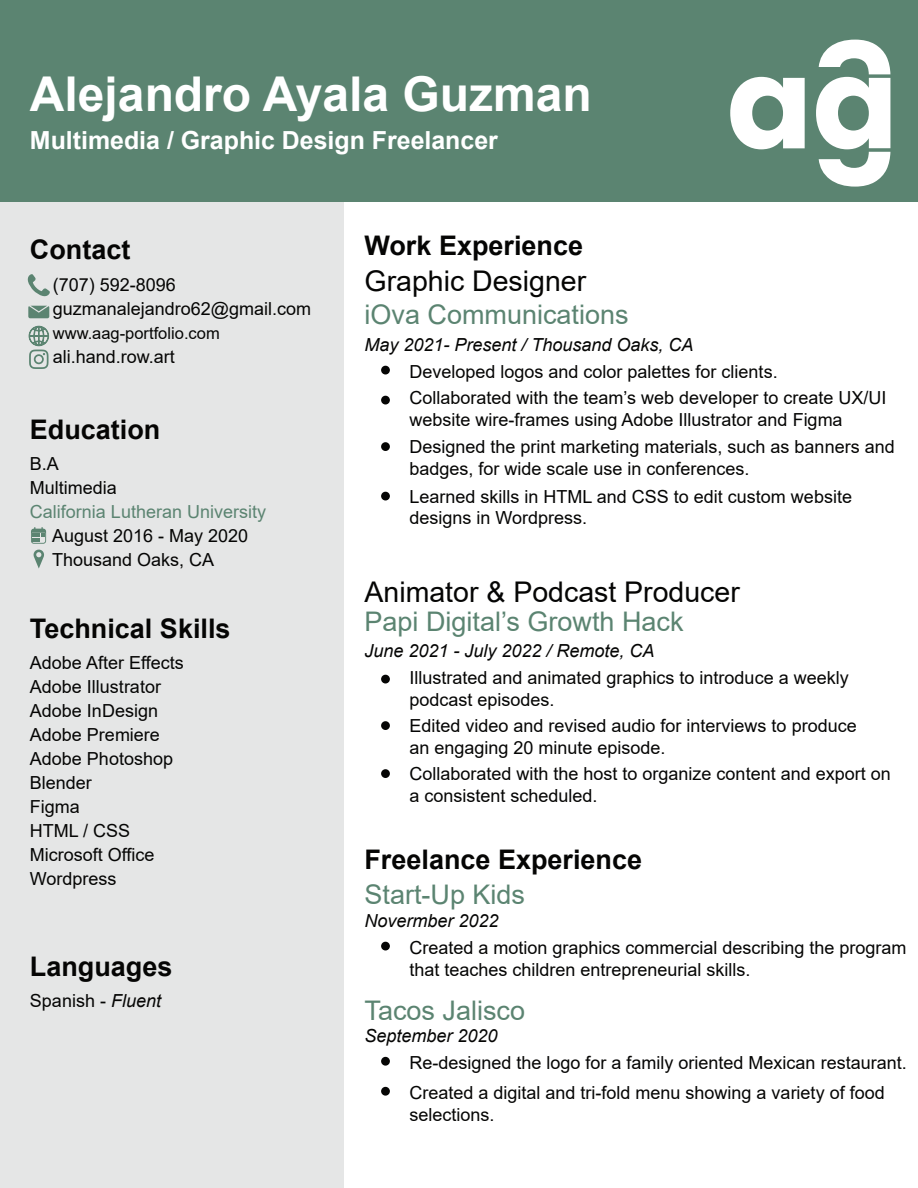
<style>
.page{position:relative;width:918px;height:1188px;background:#fff}
.page>*{position:absolute;margin:0;border:0;box-sizing:border-box;transform-origin:0 0}
.t1{font:700 48px "Arial";color:#fff}
.t2{font:28.5px "Arial";color:#050504}
.t3{font:700 27px "Arial";color:#050504}
.t4{font:27px "Arial";color:#5b8471}
.t5{font:700 24.9px "Arial";color:#fff}
.t6{font:18px/24px "Arial";color:#050504}
.t7{font:italic 18px "Arial";color:#050504}
.t8{font:18px "Arial";color:#5b8471}
.t9{font:16.5px "Arial";color:#050504}
.s1{font-style:italic}
</style>
<div class="page">
<div style="left:0;top:197px;width:344px;height:991px;background:#e5e6e6"></div>
<div style="left:0;top:0;width:918px;height:202px;background:#5b8471"></div>
<svg style="left:28px;top:306px;width:21px;height:12px"></svg>
<svg style="left:27px;top:274px;width:23px;height:23px"></svg>
<svg style="left:31px;top:527px;width:15px;height:42px"></svg>
<svg style="left:28px;top:325px;width:21px;height:44px"></svg>
<div style="left:381px;top:366px;width:9px;height:8px;background:#050504;border-radius:50%"></div>
<div style="left:381px;top:396px;width:9px;height:8px;background:#050504;border-radius:50%"></div>
<div style="left:381px;top:442px;width:9px;height:9px;background:#050504;border-radius:50%"></div>
<div style="left:381px;top:492px;width:9px;height:8px;background:#050504;border-radius:50%"></div>
<div style="left:381px;top:942px;width:9px;height:8px;background:#050504;border-radius:50%"></div>
<div style="left:381px;top:1057px;width:9px;height:9px;background:#050504;border-radius:50%"></div>
<div style="left:381px;top:1087px;width:9px;height:9px;background:#050504;border-radius:50%"></div>
<div style="left:381px;top:675px;width:9px;height:8px;background:#050504;border-radius:50%"></div>
<div style="left:381px;top:769px;width:9px;height:9px;background:#050504;border-radius:50%"></div>
<div style="left:381px;top:721px;width:9px;height:9px;background:#050504;border-radius:50%"></div>
<svg style="left:730px;top:77px;width:75px;height:72px"></svg>
<svg style="left:816px;top:40px;width:74px;height:147px"></svg>
<h1 class="t1" style="left:30px;top:61px;width:563px">Alejandro Ayala Guzman</h1>
<h3 class="t5" style="left:30px;top:123px;width:469px">Multimedia / Graphic Design Freelancer</h3>
<h3 class="t3" style="left:30px;top:230px;width:102px">Contact</h3>
<p class="t6" style="left:53px;top:273px;width:260px">(707) 592-8096 guzmanalejandro62@gmail.com</p>
<p class="t9" style="left:53px;top:322px;width:168px">www.aag-portfolio.com</p>
<p class="t6" style="left:53px;top:345px;width:124px">ali.hand.row.art</p>
<h3 class="t3" style="left:30px;top:410px;width:132px">Education</h3>
<p class="t6" style="left:30px;top:451px;width:89px">B.A<br>Multimedia</p>
<p class="t8" style="left:30px;top:499px;width:238px">California Lutheran University</p>
<p class="t6" style="left:52px;top:523px;width:198px">August 2016 - May 2020<br>Thousand Oaks, CA</p>
<h3 class="t3" style="left:30px;top:609px;width:202px">Technical Skills</h3>
<p class="t6" style="left:30px;top:651px;width:155px">Adobe After Effects<br>Adobe Illustrator<br>Adobe InDesign<br>Adobe Premiere<br>Adobe Photoshop<br>Blender<br>Figma<br>HTML / CSS<br>Microsoft Office<br>Wordpress</p>
<h3 class="t3" style="left:30px;top:947px;width:144px">Languages</h3>
<p class="t6" style="left:30px;top:988px;width:133px">Spanish - <span class="s1">Fluent</span></p>
<h3 class="t3" style="left:364px;top:227px;width:220px">Work Experience</h3>
<h2 class="t2" style="left:364px;top:261px;width:223px">Graphic Designer</h2>
<h3 class="t4" style="left:364px;top:296px;width:266px">iOva Communications</h3>
<p class="t7" style="left:364px;top:333px;width:331px">May 2021- Present / Thousand Oaks, CA</p>
<p class="t6" style="left:410px;top:358px;width:478px;line-height:26.4px">Developed logos and color palettes for clients.<br>Collaborated with the team’s web developer to create UX/UI</p>
<p class="t6" style="left:410px;top:406px;width:487px;line-height:27.3px">website wire-frames using Adobe Illustrator and Figma<br>Designed the print marketing materials, such as banners and</p>
<p class="t6" style="left:410px;top:454px;width:444px;line-height:27.9px">badges, for wide scale use in conferences.<br>Learned skills in HTML and CSS to edit custom website</p>
<p class="t6" style="left:410px;top:506px;width:179px">designs in Wordpress.</p>
<h2 class="t2" style="left:364px;top:572px;width:377px">Animator &amp; Podcast Producer</h2>
<h3 class="t4" style="left:364px;top:603px;width:321px">Papi Digital’s Growth Hack</h3>
<p class="t7" style="left:364px;top:639px;width:292px">June 2021 - July 2022 / Remote, CA</p>
<p class="t6" style="left:410px;top:667px;width:441px;line-height:21.6px">Illustrated and animated graphics to introduce a weekly podcast episodes.</p>
<p class="t6" style="left:410px;top:715px;width:449px;line-height:21.6px">Edited video and revised audio for interviews to produce an engaging 20 minute episode.</p>
<p class="t6" style="left:410px;top:763px;width:483px;line-height:21.6px">Collaborated with the host to organize content and export on a consistent scheduled.</p>
<h3 class="t3" style="left:364px;top:840px;width:279px">Freelance Experience</h3>
<h3 class="t4" style="left:364px;top:876px;width:162px">Start-Up Kids</h3>
<p class="t6" style="left:410px;top:937px;width:499px;line-height:21.6px">Created a motion graphics commercial describing the program that teaches children entrepreneurial skills.</p>
<p class="t7" style="left:364px;top:909px;width:136px">Novermber 2022</p>
<h3 class="t4" style="left:364px;top:992px;width:162px">Tacos Jalisco</h3>
<p class="t6" style="left:410px;top:1048px;width:499px;line-height:30px">Re-designed the logo for a family oriented Mexican restaurant.<br>Created a digital and tri-fold menu showing a variety of food</p>
<p class="t6" style="left:410px;top:1102px;width:87px">selections.</p>
<p class="t7" style="left:364px;top:1024px;width:135px">September 2020</p>
</div>
